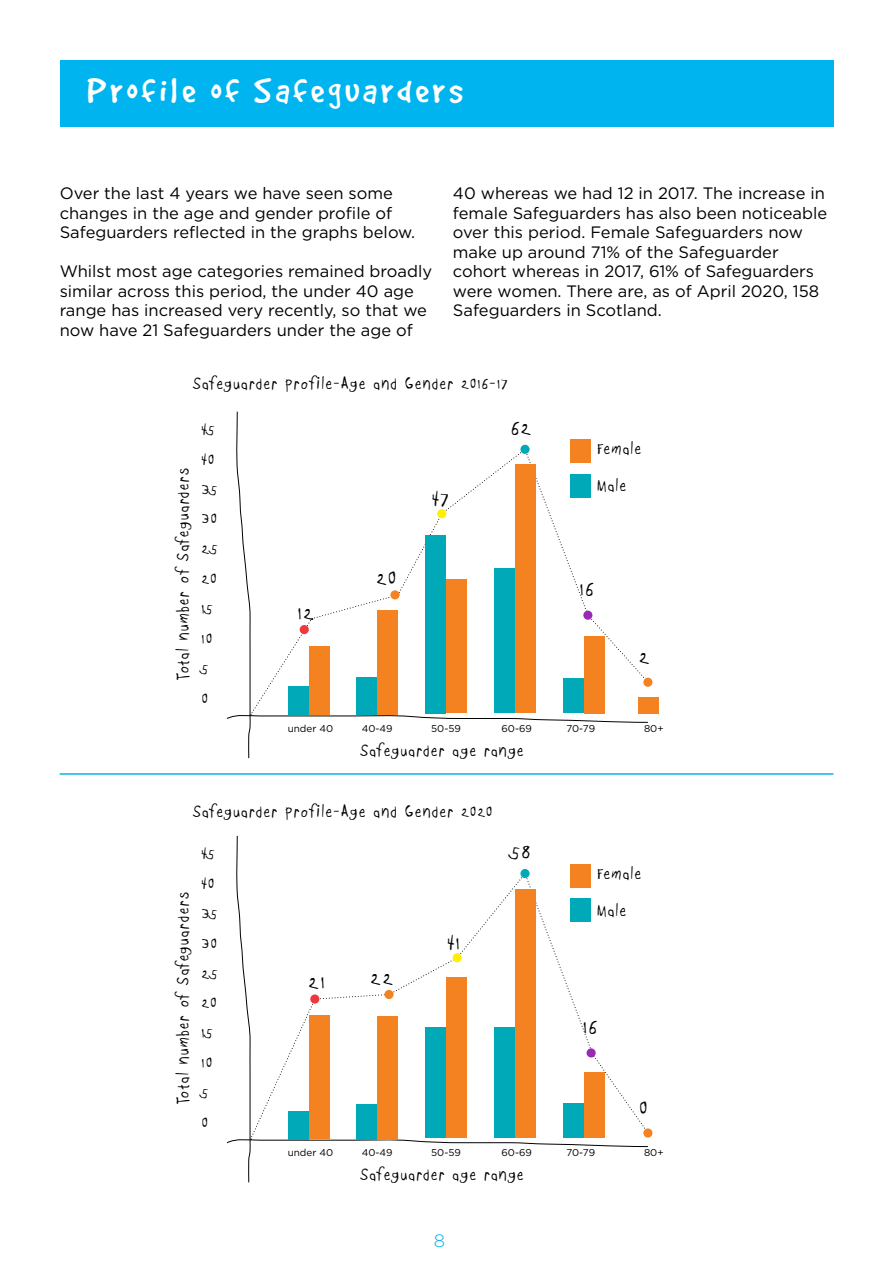
<style>
.page{position:relative;width:893px;height:1263px;background:#fff}
.page>*{position:absolute;margin:0;border:0;box-sizing:border-box;transform-origin:0 0}
.t1{font:39px "Good Dog";letter-spacing:.1em;color:#fff}
.t2{font:23.4px "Boopee";letter-spacing:.1em;color:#000}
.t3{font:18px/29.8px "Boopee";letter-spacing:.1em;color:#000}
.t4{font:300 18px "Gotham";color:#00b5ef}
.t5{font:16.5px/19.5px "Gotham";color:#000}
.t6{font:9.9px "Gotham";color:#000}
</style>
<div class="page">
<div style="left:60px;top:60px;width:773px;height:66px;background:#00b5ef"></div>
<svg style="left:227px;top:411px;width:422px;height:348px"></svg>
<svg style="left:227px;top:835px;width:422px;height:348px"></svg>
<div style="left:288px;top:687px;width:21px;height:28px;background:#00a9b7"></div>
<div style="left:288px;top:1111px;width:21px;height:28px;background:#00a9b7"></div>
<div style="left:377px;top:611px;width:21px;height:104px;background:#f58220"></div>
<div style="left:377px;top:1015px;width:21px;height:124px;background:#f58220"></div>
<div style="left:356px;top:678px;width:21px;height:37px;background:#00a9b7"></div>
<div style="left:356px;top:1104px;width:21px;height:35px;background:#00a9b7"></div>
<div style="left:446px;top:579px;width:21px;height:134px;background:#f58220"></div>
<div style="left:446px;top:977px;width:21px;height:160px;background:#f58220"></div>
<div style="left:425px;top:535px;width:21px;height:178px;background:#00a9b7"></div>
<div style="left:425px;top:1027px;width:21px;height:110px;background:#00a9b7"></div>
<div style="left:515px;top:465px;width:20px;height:248px;background:#f58220"></div>
<div style="left:515px;top:889px;width:20px;height:248px;background:#f58220"></div>
<div style="left:494px;top:568px;width:21px;height:145px;background:#00a9b7"></div>
<div style="left:494px;top:1027px;width:21px;height:110px;background:#00a9b7"></div>
<div style="left:583px;top:636px;width:21px;height:77px;background:#f58220"></div>
<div style="left:583px;top:1072px;width:21px;height:65px;background:#f58220"></div>
<div style="left:637px;top:697px;width:21px;height:16px;background:#f58220"></div>
<div style="left:563px;top:679px;width:20px;height:34px;background:#00a9b7"></div>
<div style="left:563px;top:1103px;width:20px;height:34px;background:#00a9b7"></div>
<div style="left:300px;top:625px;width:9px;height:9px;background:#ef373e;border-radius:50%"></div>
<div style="left:310px;top:994px;width:9px;height:9px;background:#ef373e;border-radius:50%"></div>
<div style="left:390px;top:590px;width:10px;height:9px;background:#f58220;border-radius:50%"></div>
<div style="left:384px;top:990px;width:10px;height:9px;background:#f58220;border-radius:50%"></div>
<div style="left:437px;top:509px;width:9px;height:9px;background:#ffef00;border-radius:50%"></div>
<div style="left:453px;top:953px;width:9px;height:9px;background:#ffef00;border-radius:50%"></div>
<div style="left:520px;top:445px;width:10px;height:9px;background:#00a9b7;border-radius:50%"></div>
<div style="left:520px;top:869px;width:10px;height:9px;background:#00a9b7;border-radius:50%"></div>
<div style="left:583px;top:611px;width:9px;height:9px;background:#9c29b5;border-radius:50%"></div>
<div style="left:586px;top:1048px;width:10px;height:9px;background:#9c29b5;border-radius:50%"></div>
<div style="left:643px;top:678px;width:9px;height:9px;background:#f58220;border-radius:50%"></div>
<div style="left:643px;top:1128px;width:9px;height:9px;background:#f58220;border-radius:50%"></div>
<div style="left:570px;top:440px;width:21px;height:23px;background:#f58220"></div>
<div style="left:570px;top:474px;width:21px;height:23px;background:#00a9b7"></div>
<div style="left:570px;top:864px;width:21px;height:23px;background:#f58220"></div>
<div style="left:570px;top:898px;width:21px;height:23px;background:#00a9b7"></div>
<hr style="left:60px;top:773px;width:773px;height:2px;background:#00b5ef">
<h1 class="t1" style="left:88px;top:70px;width:376px">Profile of Safeguarders</h1>
<p class="t5" style="left:60px;top:183px;width:357px">Over the last 4 years we have seen some changes in the age and gender profile of<br>Safeguarders reflected in the graphs below.</p>
<p class="t5" style="left:60px;top:261px;width:374px">Whilst most age categories remained broadly similar across this period, the under 40 age range has increased very recently, so that we now have 21 Safeguarders under the age of</p>
<p class="t5" style="left:453px;top:183px;width:376px">40 whereas we had 12 in 2017. The increase in female Safeguarders has also been noticeable over this period. Female Safeguarders now make up around 71% of the Safeguarder cohort whereas in 2017, 61% of Safeguarders were women. There are, as of April 2020, 158<br>Safeguarders in Scotland.</p>
<p class="t3" style="left:193px;top:370px;width:315px">Safeguarder Profile-Age and Gender 2016-17</p>
<p class="t3" style="left:202px;top:415px;width:17px">45<br>40<br>35<br>30<br>25<br>20<br>15<br>10<br>5<br>0</p>
<p class="t3" style="left:169px;top:680px;width:213px;rotate:-90deg">Total number of Safeguarders</p>
<h2 class="t2" style="left:298px;top:600px;width:17px">12</h2>
<h2 class="t2" style="left:377px;top:565px;width:20px">20</h2>
<h2 class="t2" style="left:432px;top:486px;width:17px">47</h2>
<h2 class="t2" style="left:511px;top:415px;width:21px">62</h2>
<p class="t3" style="left:597px;top:431px;width:45px;line-height:37px">Female<br>Male</p>
<h2 class="t2" style="left:580px;top:576px;width:15px">16</h2>
<h2 class="t2" style="left:640px;top:644px;width:11px">2</h2>
<p class="t6" style="left:288px;top:722px;width:47px">under 40</p>
<p class="t6" style="left:362px;top:722px;width:32px">40-49</p>
<p class="t6" style="left:431px;top:722px;width:31px">50-59</p>
<p class="t6" style="left:501px;top:722px;width:32px">60-69</p>
<p class="t6" style="left:566px;top:722px;width:30px">70-79</p>
<p class="t6" style="left:644px;top:722px;width:21px">80+</p>
<p class="t3" style="left:360px;top:736px;width:165px">Safeguarder age range</p>
<p class="t3" style="left:193px;top:798px;width:301px">Safeguarder Profile-Age and Gender 2020</p>
<p class="t3" style="left:202px;top:840px;width:17px">45<br>40<br>35<br>30<br>25<br>20<br>15<br>10<br>5<br>0</p>
<p class="t3" style="left:169px;top:1104px;width:213px;rotate:-90deg">Total number of Safeguarders</p>
<h2 class="t2" style="left:309px;top:969px;width:17px">21</h2>
<h2 class="t2" style="left:371px;top:965px;width:24px">22</h2>
<h2 class="t2" style="left:448px;top:930px;width:13px">41</h2>
<h2 class="t2" style="left:511px;top:839px;width:20px">58</h2>
<p class="t3" style="left:597px;top:856px;width:45px;line-height:37px">Female<br>Male</p>
<h2 class="t2" style="left:583px;top:1014px;width:15px">16</h2>
<h2 class="t2" style="left:640px;top:1095px;width:9px">0</h2>
<p class="t6" style="left:288px;top:1146px;width:47px">under 40</p>
<p class="t6" style="left:362px;top:1146px;width:32px">40-49</p>
<p class="t6" style="left:431px;top:1146px;width:31px">50-59</p>
<p class="t6" style="left:501px;top:1146px;width:32px">60-69</p>
<p class="t6" style="left:566px;top:1146px;width:30px">70-79</p>
<p class="t6" style="left:644px;top:1146px;width:21px">80+</p>
<p class="t3" style="left:360px;top:1160px;width:165px">Safeguarder age range</p>
<p class="t4" style="left:434px;top:1229px;width:13px">8</p>
</div>
